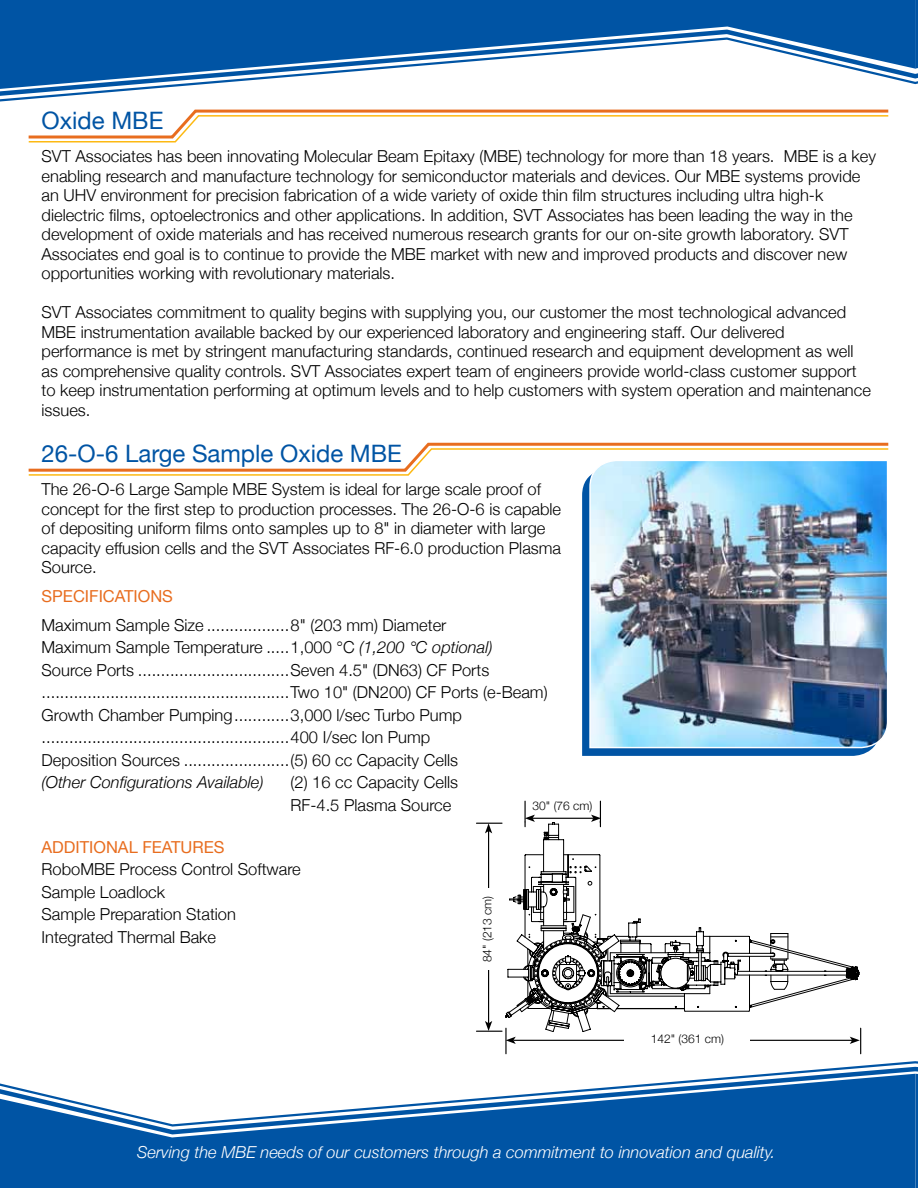
<style>
.page{position:relative;width:918px;height:1188px;background:#fff}
.page>*{position:absolute;margin:0;border:0;box-sizing:border-box;transform-origin:0 0}
.t1{font:24px "Helvetica Neue";color:#0054a4}
.t2{font:300 16.5px/19.5px "Helvetica Neue";color:#000}
.t3{font:italic 300 16.5px "Helvetica Neue";color:#fff}
.t4{font:16.5px "Helvetica Neue";color:#e86d1f}
.t5{font:italic 300 16.5px "Helvetica Neue";color:#000}
.t6{font:300 12px "Helvetica Neue";color:#000}
.t7{font:500 9.3px "Helvetica Neue";color:#231f20}
.s1{font-style:italic}
</style>
<div class="page">
<hr style="left:915px;top:1074px;width:3px;height:114px;background:#0054a4">
<svg style="left:765px;top:1061px;width:153px;height:67px"></svg>
<svg style="left:0;top:1074px;width:915px;height:114px;fill:#0054a4"></svg>
<div style="left:0;top:0;width:915px;height:27px;background:#0054a4"></div>
<svg style="left:0;top:27px;width:918px;height:73px"></svg>
<svg style="left:915px;top:0;width:3px;height:69px"></svg>
<svg style="left:582px;top:476px;width:290px;height:280px;background:#095aa7"></svg>
<img style="left:589px;top:476px;width:298px;height:273px">
<svg style="left:28px;top:442px;width:861px;height:34px"></svg>
<svg style="left:28px;top:109px;width:861px;height:34px"></svg>
<svg style="left:477px;top:801px;width:384px;height:253px"></svg>
<div style="left:625px;top:1032px;width:125px;height:17px;background:#fff"></div>
<div style="left:480px;top:888px;width:19px;height:82px;background:#fff"></div>
<h1 class="t1" style="left:42px;top:106px;width:123px">OXIDE MBE</h1>
<p class="t2" style="left:42px;top:146px;width:836px">SVT Associates has been innovating Molecular Beam Epitaxy (MBE) technology for more than 18 years. MBE is a key enabling research and manufacture technology for semiconductor materials and devices. Our MBE systems provide an UHV environment for precision fabrication of a wide variety of oxide thin film structures including ultra high-k dielectric films, optoelectronics and other applications. In addition, SVT Associates has been leading the way in the development of oxide materials and has received numerous research grants for our on-site growth laboratory. SVT Associates end goal is to continue to provide the MBE market with new and improved products and discover new opportunities working with revolutionary materials.</p>
<p class="t2" style="left:42px;top:302px;width:831px">SVT Associates commitment to quality begins with supplying you, our customer the most technological advanced MBE instrumentation available backed by our experienced laboratory and engineering staff. Our delivered performance is met by stringent manufacturing standards, continued research and equipment development as well as comprehensive quality controls. SVT Associates expert team of engineers provide world-class customer support to keep instrumentation performing at optimum levels and to help customers with system operation and maintenance issues.</p>
<h1 class="t1" style="left:42px;top:439px;width:362px">26-O-6 LARGE SAMPLE OXIDE MBE</h1>
<p class="t2" style="left:42px;top:479px;width:521px">The 26-O-6 Large Sample MBE System is ideal for large scale proof of concept for the first step to production processes. The 26-O-6 is capable of depositing uniform films onto samples up to 8" in diameter with large capacity effusion cells and the SVT Associates RF-6.0 production Plasma Source.</p>
<p class="t4" style="left:42px;top:586px;width:130px">SPECIFICATIONS</p>
<p class="t2" style="left:42px;top:613px;width:508px;line-height:22.5px">Maximum Sample Size ..................8" (203 mm) Diameter<br>Maximum Sample Temperature .....1,000 °C <span class="s1">(1,200 °C optional)<br></span>Source Ports .................................Seven 4.5" (DN63) CF Ports ......................................................Two 10" (DN200) CF Ports (e-Beam)<br>Growth Chamber Pumping............3,000 l/sec Turbo Pump ......................................................400 I/sec Ion Pump<br>Deposition Sources .......................(5) 60 cc Capacity Cells</p>
<p class="t5" style="left:42px;top:773px;width:224px">(Other Configurations Available)</p>
<p class="t2" style="left:291px;top:771px;width:169px;line-height:22.5px">(2) 16 cc Capacity Cells<br>RF-4.5 Plasma Source</p>
<p class="t4" style="left:42px;top:837px;width:163px">ADDITIO NAL FEATURES</p>
<p class="t2" style="left:42px;top:858px;width:261px;line-height:22.5px">RoboMBE Process Control Software<br>Sample Loadlock<br>Sample Preparation Station<br>Integrated Thermal Bake</p>
<p class="t6" style="left:533px;top:799px;width:61px">30" (76 cm)</p>
<p class="t7" style="left:488px;top:947px;width:55px;rotate:-90deg">84" (213 cm)</p>
<p class="t6" style="left:480px;top:962px;width:68px;rotate:-90deg">84" (213 cm)</p>
<p class="t6" style="left:651px;top:1032px;width:75px">142" (361 cm)</p>
<p class="t7" style="left:630px;top:1036px;width:61px">142" (361 cm)</p>
<p class="t3" style="left:137px;top:1142px;width:640px">Serving the MBE needs of our customers through a commitment to innovation and quality.</p>
</div>
